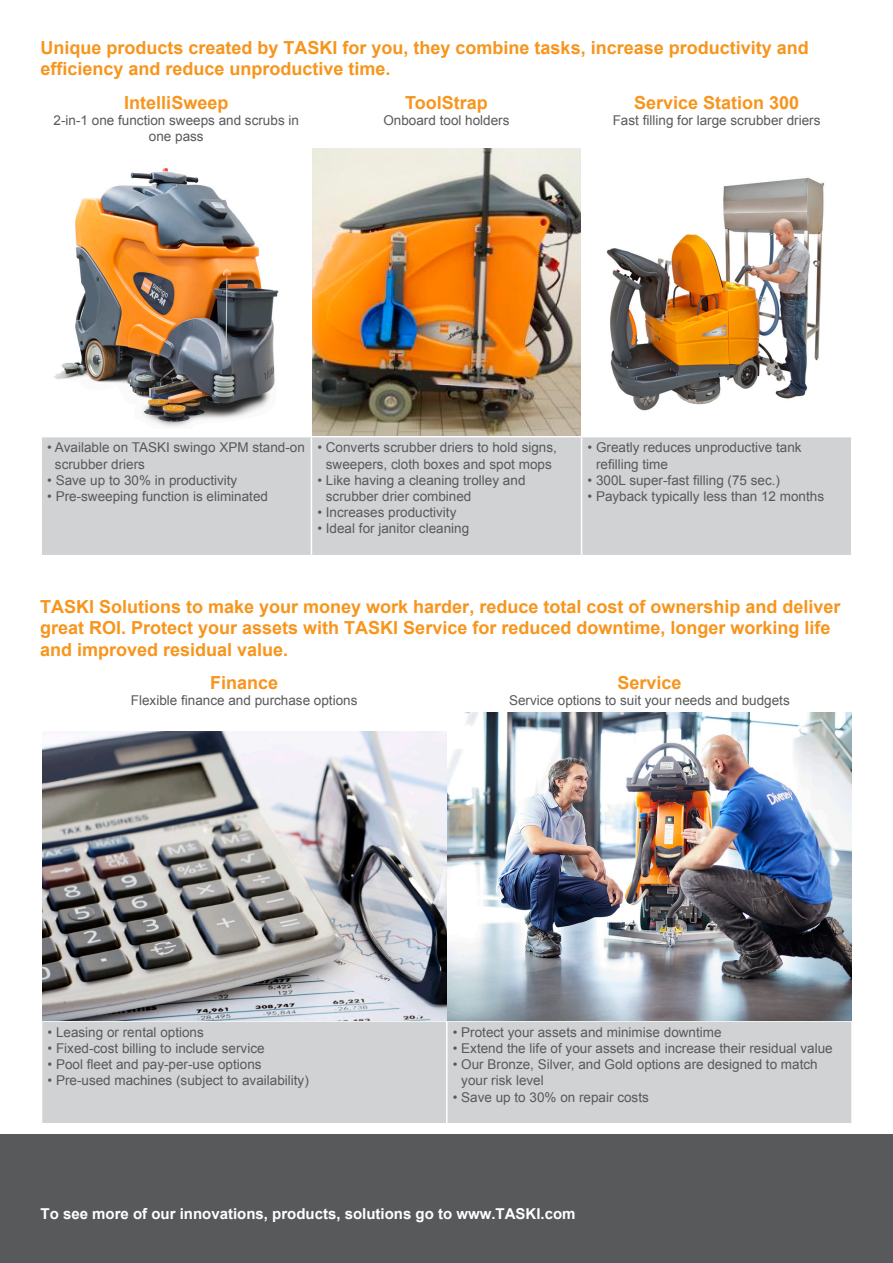
<style>
.page{position:relative;width:893px;height:1263px;background:#fff}
.page>*{position:absolute;margin:0;border:0;box-sizing:border-box;transform-origin:0 0}
.t1{font:700 18px/21.6px "Arial";color:#f7951d}
.t2{font:700 15px "Arial";color:#fff}
.t3{font:13.5px/16.2px "Arial";color:#57595b}
</style>
<div class="page">
<div style="left:0;top:1134px;width:893px;height:129px;background:#57595b"></div>
<div style="left:42px;top:1022px;width:809px;height:101px;background:#d1d2d4"></div>
<hr style="left:446px;top:1022px;width:2px;height:101px;background:#fff">
<img style="left:42px;top:732px;width:404px;height:288px">
<img style="left:448px;top:712px;width:403px;height:308px">
<div style="left:42px;top:437px;width:809px;height:118px;background:#d1d2d4"></div>
<hr style="left:311px;top:437px;width:1px;height:118px;background:#fff">
<hr style="left:581px;top:437px;width:1px;height:118px;background:#fff">
<img style="left:54px;top:168px;width:225px;height:259px">
<img style="left:312px;top:148px;width:513px;height:288px">
<h1 class="t1" style="left:40px;top:37px;width:770px">Unique products created by TASKI for you, they combine tasks, increase productivity and efficiency and reduce unproductive time.</h1>
<h1 class="t1" style="left:124px;top:92px;width:106px">IntelliSweep</h1>
<p class="t3" style="left:54px;top:112px;width:247px;text-align:center">2-in-1 one function sweeps and scrubs in one pass</p>
<h1 class="t1" style="left:405px;top:92px;width:84px">ToolStrap</h1>
<p class="t3" style="left:383px;top:112px;width:128px">Onboard tool holders</p>
<h1 class="t1" style="left:634px;top:92px;width:167px">Service Station 300</h1>
<p class="t3" style="left:613px;top:112px;width:209px">Fast filling for large scrubber driers</p>
<p class="t3" style="left:55px;top:440px;width:251px;text-indent:-8px">• Available on TASKI swingo XPM stand-on scrubber driers</p>
<p class="t3" style="left:47px;top:472px;width:192px">• Save up to 30% in productivity</p>
<p class="t3" style="left:47px;top:488px;width:222px">• Pre-sweeping function is eliminated</p>
<p class="t3" style="left:317px;top:440px;width:241px;text-align:center">• Converts scrubber driers to hold signs, sweepers, cloth boxes and spot mops</p>
<p class="t3" style="left:326px;top:472px;width:201px;text-indent:-8px">• Like having a cleaning trolley and scrubber drier combined</p>
<p class="t3" style="left:317px;top:505px;width:141px">• Increases productivity</p>
<p class="t3" style="left:317px;top:521px;width:153px">• Ideal for janitor cleaning</p>
<p class="t3" style="left:596px;top:440px;width:207px;text-indent:-8px">• Greatly reduces unproductive tank refilling time</p>
<p class="t3" style="left:588px;top:472px;width:194px">• 300L super-fast filling (75 sec.)</p>
<p class="t3" style="left:588px;top:488px;width:238px">• Payback typically less than 12 months</p>
<h1 class="t1" style="left:40px;top:596px;width:802px">TASKI Solutions to make your money work harder, reduce total cost of ownership and deliver great ROI. Protect your assets with TASKI Service for reduced downtime, longer working life and improved residual value.</h1>
<h1 class="t1" style="left:210px;top:673px;width:70px">Finance</h1>
<p class="t3" style="left:131px;top:693px;width:228px">Flexible finance and purchase options</p>
<h1 class="t1" style="left:617px;top:673px;width:66px">Service</h1>
<p class="t3" style="left:509px;top:693px;width:282px">Service options to suit your needs and budgets</p>
<p class="t3" style="left:48px;top:1024px;width:158px">• Leasing or rental options</p>
<p class="t3" style="left:48px;top:1040px;width:219px">• Fixed-cost billing to include service</p>
<p class="t3" style="left:48px;top:1056px;width:216px">• Pool fleet and pay-per-use options</p>
<p class="t3" style="left:48px;top:1073px;width:263px">• Pre-used machines (subject to availability)</p>
<p class="t3" style="left:453px;top:1024px;width:270px">• Protect your assets and minimise downtime</p>
<p class="t3" style="left:453px;top:1040px;width:381px">• Extend the life of your assets and increase their residual value</p>
<p class="t3" style="left:461px;top:1056px;width:358px;text-indent:-8px">• Our Bronze, Silver, and Gold options are designed to match your risk level</p>
<p class="t3" style="left:453px;top:1089px;width:198px">• Save up to 30% on repair costs</p>
<p class="t2" style="left:40px;top:1204px;width:537px">To see more of our innovations, products, solutions go to www.TASKI.com</p>
</div>
